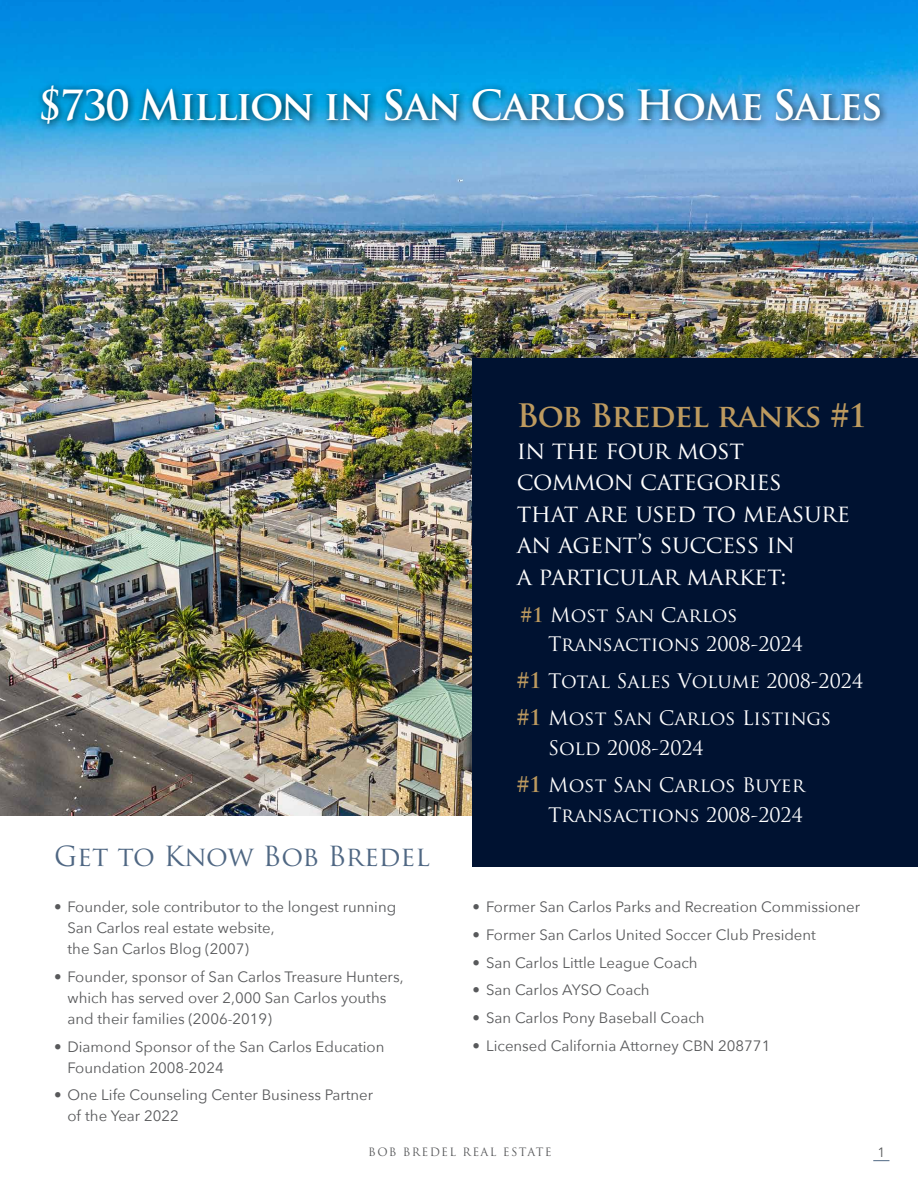
<style>
.page{position:relative;width:918px;height:1188px;background:#fff}
.page>*{position:absolute;margin:0;border:0;box-sizing:border-box;transform-origin:0 0}
.t1{font:700 40.5px "Trajan Pro";letter-spacing:-.04em;color:#fff}
.t2{font:700 31.5px "Trajan Pro";letter-spacing:-.03em;color:#bd9a5f}
.t3{font:27px "Trajan Pro";color:#4f6783}
.t4{font:24px/31.5px "Trajan Pro";letter-spacing:-.02em;color:#fff}
.t5{font:19.5px/36.8px "Trajan Pro";color:#fff}
.t6{font:15px/21px "Avenir Next";color:#58595b}
.t7{font:13.5px "Avenir Next";color:#58595b}
.t8{font:11.25px "Trajan Pro";letter-spacing:.12em;color:#58595b}
.s1{font-weight:700;color:#bd9a5f}
.s2{font-weight:700;font-size:21px;color:#bd9a5f}
</style>
<div class="page">
<svg style="left:873px;top:1160px;width:16px;height:1px"></svg>
<img style="left:0;top:0;width:918px;height:816px">
<div style="left:473px;top:358px;width:445px;height:508px;background:#001231"></div>
<div style="left:35px;top:79px;width:854px;height:54px;background:#000;opacity:.75"></div>
<h1 class="t1" style="left:38px;top:80px;width:846px">$730 Million in San Carlos Home Sales</h1>
<h3 class="t3" style="left:54px;top:839px;width:377px">Get to Know Bob Bredel</h3>
<p class="t6" style="left:68px;top:897px;width:330px;text-indent:-14px">• Founder, sole contributor to the longest running<br>San Carlos real estate website,<br>the San Carlos Blog (2007)</p>
<p class="t6" style="left:68px;top:967px;width:338px;text-indent:-14px">• Founder, sponsor of San Carlos Treasure Hunters, which has served over 2,000 San Carlos youths and their families (2006-2019)</p>
<p class="t6" style="left:68px;top:1036px;width:319px;text-indent:-14px">• Diamond Sponsor of the San Carlos Education<br>Foundation 2008-2024</p>
<p class="t6" style="left:68px;top:1085px;width:307px;text-indent:-14px">• One Life Counseling Center Business Partner of the Year 2022</p>
<h2 class="t2" style="left:517px;top:396px;width:352px">Bob Bredel ranks #1</h2>
<h3 class="t4" style="left:517px;top:434px;width:335px">in the four most common categories<br>that are used to measure an agent’s success in<br>a particular market:</h3>
<h3 class="t5" style="left:548px;top:599px;width:256px;line-height:30px;text-indent:-28px"><span class="s1">#1</span> Most San Carlos<br>Transactions 2008-2024</h3>
<h3 class="t5" style="left:517px;top:663px;width:348px"><span class="s2">#1</span> Total Sales Volume 2008-2024 <span class="s2">#1</span> Most San Carlos Listings</h3>
<h3 class="t5" style="left:517px;top:729px;width:290px;text-indent:31px">Sold 2008-2024<br><span class="s2">#1</span> Most San Carlos Buyer</h3>
<h3 class="t5" style="left:548px;top:796px;width:256px">Transactions 2008-2024</h3>
<p class="t6" style="left:473px;top:897px;width:389px">• Former San Carlos Parks and Recreation Commissioner</p>
<p class="t6" style="left:473px;top:925px;width:345px">• Former San Carlos United Soccer Club President</p>
<p class="t6" style="left:473px;top:952px;width:227px">• San Carlos Little League Coach</p>
<p class="t6" style="left:473px;top:980px;width:179px">• San Carlos AYSO Coach</p>
<p class="t6" style="left:473px;top:1008px;width:234px">• San Carlos Pony Baseball Coach</p>
<p class="t6" style="left:473px;top:1036px;width:299px">• Licensed California Attorney CBN 208771</p>
<p class="t8" style="left:368px;top:1145px;width:185px">BOB BREDEL REAL ESTATE</p>
<p class="t7" style="left:877px;top:1144px;width:9px">1</p>
</div>
